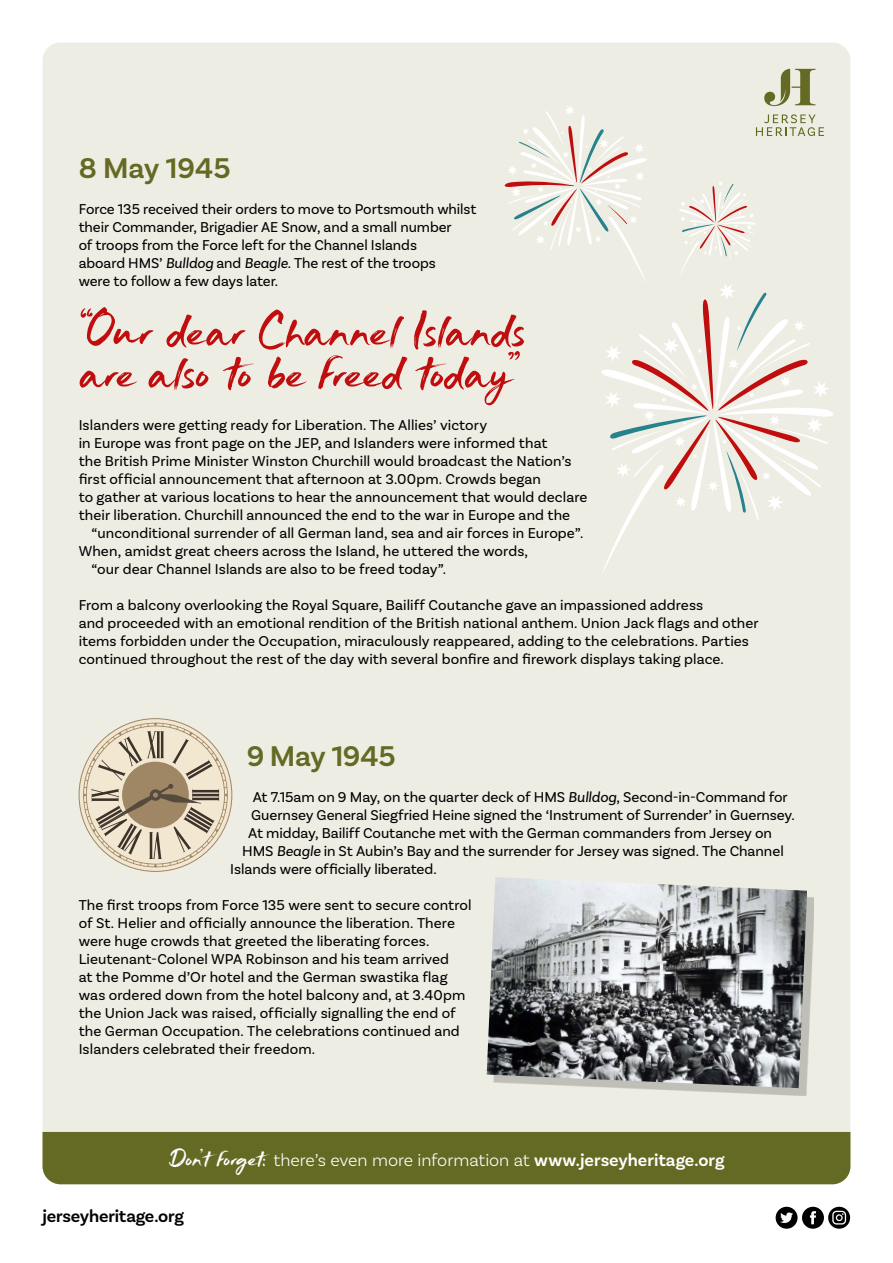
<style>
.page{position:relative;width:893px;height:1263px;background:#fff}
.page>*{position:absolute;margin:0;border:0;box-sizing:border-box;transform-origin:0 0}
.t1{font:54px/42px "Just Wright";letter-spacing:-.01em;color:#c00d0e}
.t2{font:600 30px "Basic Sans";letter-spacing:-.005em;color:#646a23}
.t3{font:300 18px "Basic Sans";letter-spacing:-.005em;color:#fff}
.t4{font:600 18px "Basic Sans";letter-spacing:-.01em;color:#000}
.t5{font:15px/18px "Basic Sans";letter-spacing:.005em;color:#000}
.s1{font-style:italic}
.s2{font-family:"Just Wright";font-weight:400;font-size:25.5px}
.s3{font-weight:600}
</style>
<div class="page">
<div style="left:43px;top:43px;width:807px;height:1141px;background:#eeede4;border-radius:18px"></div>
<div style="left:776px;top:1207px;width:22px;height:22px;background:#000;border-radius:50%"></div>
<svg style="left:780px;top:1212px;width:13px;height:11px"></svg>
<div style="left:802px;top:1207px;width:22px;height:22px;background:#000;border-radius:50%"></div>
<svg style="left:810px;top:1211px;width:6px;height:13px"></svg>
<svg style="left:828px;top:1207px;width:22px;height:22px"></svg>
<div style="left:43px;top:1132px;width:807px;height:52px;background:#646a23"></div>
<div style="left:494px;top:884px;width:320px;height:211px;background:#000;opacity:.2"></div>
<img style="left:487px;top:877px;width:320px;height:211px">
<svg style="left:83px;top:723px;width:145px;height:144px;background:#cabda8"></svg>
<svg style="left:504px;top:69px;width:329px;height:504px"></svg>
<h2 class="t2" style="left:79px;top:150px;width:154px">8 May 1945</h2>
<p class="t5" style="left:79px;top:200px;width:399px">Force 135 received their orders to move to Portsmouth whilst their Commander, Brigadier AE Snow, and a small number<br>of troops from the Force left for the Channel Islands<br>aboard HMS’ <span class="s1">Bulldog</span> and <span class="s1">Beagle</span>. The rest of the troops<br>were to follow a few days later.</p>
<h1 class="t1" style="left:79px;top:309px;width:448px">“Our dear Channel Islands are also to be freed today”</h1>
<p class="t5" style="left:79px;top:416px;width:510px">Islanders were getting ready for Liberation. The Allies’ victory<br>in Europe was front page on the JEP, and Islanders were informed that<br>the British Prime Minister Winston Churchill would broadcast the Nation’s first official announcement that afternoon at 3.00pm. Crowds began<br>to gather at various locations to hear the announcement that would declare their liberation. Churchill announced the end to the war in Europe and the</p>
<p class="t5" style="left:91px;top:524px;width:493px">“unconditional surrender of all German land, sea and air forces in Europe”.</p>
<p class="t5" style="left:79px;top:542px;width:451px">When, amidst great cheers across the Island, he uttered the words,</p>
<p class="t5" style="left:91px;top:560px;width:356px">“our dear Channel Islands are also to be freed today”.</p>
<p class="t5" style="left:79px;top:596px;width:681px">From a balcony overlooking the Royal Square, Bailiff Coutanche gave an impassioned address<br>and proceeded with an emotional rendition of the British national anthem. Union Jack flags and other items forbidden under the Occupation, miraculously reappeared, adding to the celebrations. Parties continued throughout the rest of the day with several bonfire and firework displays taking place.</p>
<h2 class="t2" style="left:247px;top:738px;width:150px">9 May 1945</h2>
<p class="t5" style="left:253px;top:788px;width:537px">At 7.15am on 9 May, on the quarter deck of HMS <span class="s1">Bulldog</span>, Second-in-Command for</p>
<p class="t5" style="left:251px;top:806px;width:545px">Guernsey General Siegfried Heine signed the ‘Instrument of Surrender’ in Guernsey.</p>
<p class="t5" style="left:248px;top:824px;width:525px">At midday, Bailiff Coutanche met with the German commanders from Jersey on</p>
<p class="t5" style="left:242px;top:842px;width:543px">HMS <span class="s1">Beagle</span> in St Aubin’s Bay and the surrender for Jersey was signed. The Channel</p>
<p class="t5" style="left:230px;top:860px;width:208px">Islands were officially liberated.</p>
<p class="t5" style="left:79px;top:896px;width:394px">The first troops from Force 135 were sent to secure control of St. Helier and officially announce the liberation. There were huge crowds that greeted the liberating forces.<br>Lieutenant-Colonel WPA Robinson and his team arrived<br>at the Pomme d’Or hotel and the German swastika flag was ordered down from the hotel balcony and, at 3.40pm the Union Jack was raised, officially signalling the end of the German Occupation. The celebrations continued and Islanders celebrated their freedom.</p>
<p class="t3" style="left:168px;top:1149px;width:558px"><span class="s2">Don’t forget:</span> there’s even more information at <span class="s3">www.jerseyheritage.org</span></p>
<p class="t4" style="left:43px;top:1205px;width:143px">jerseyheritage.org</p>
</div>
